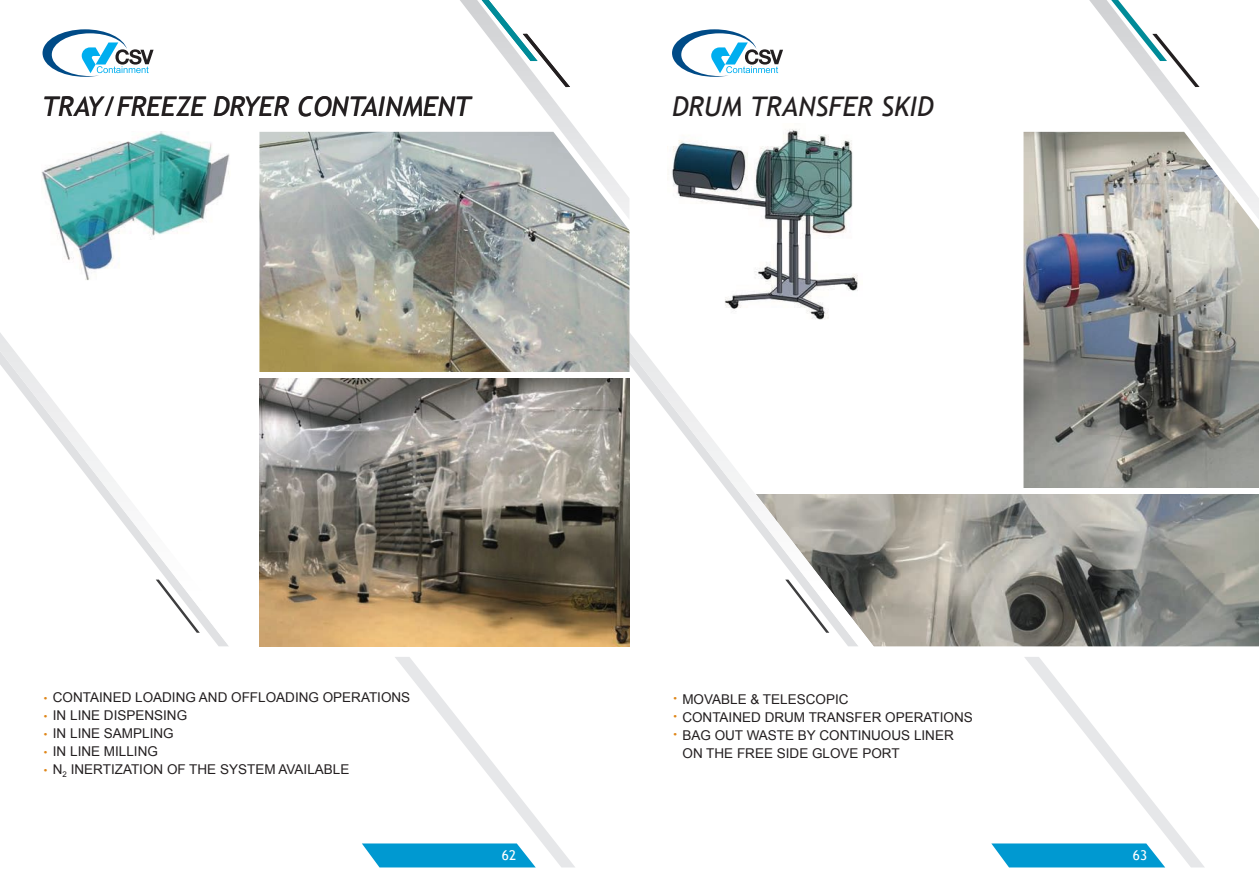
<style>
.page{position:relative;width:1259px;height:893px;background:#fff}
.page>*{position:absolute;margin:0;border:0;box-sizing:border-box;transform-origin:0 0}
.t1{font:italic 27px "Trebuchet MS";color:#231f20}
.t2{font:13.5px/18px "Arial";color:#231f20}
.t3{font:13.5px "Trebuchet MS";color:#fff}
.s1{font-family:"Trebuchet MS";font-size:18px;color:#df8619}
</style>
<div class="page">
<img style="left:1023px;top:132px;width:236px;height:356px">
<img style="left:889px;top:494px;width:370px;height:152px">
<img style="left:41px;top:132px;width:189px;height:148px">
<img style="left:671px;top:129px;width:187px;height:187px">
<svg style="left:617px;top:316px;width:272px;height:331px"></svg>
<svg style="left:0;top:333px;width:229px;height:314px"></svg>
<svg style="left:1089px;top:0;width:170px;height:220px"></svg>
<svg style="left:43px;top:29px;width:111px;height:48px"></svg>
<svg style="left:672px;top:29px;width:111px;height:48px"></svg>
<svg style="left:362px;top:657px;width:213px;height:210px"></svg>
<svg style="left:460px;top:0;width:118px;height:132px"></svg>
<svg style="left:991px;top:657px;width:213px;height:210px"></svg>
<img style="left:259px;top:132px;width:370px;height:514px">
<div style="left:246px;top:372px;width:383px;height:5px;background:#fff"></div>
<h1 class="t1" style="left:43px;top:90px;width:430px">TRAY/FREEZE DRYER CONTAINMENT</h1>
<h1 class="t1" style="left:672px;top:90px;width:263px">DRUM TRANSFER SKID</h1>
<p class="t2" style="left:43px;top:688px;width:369px"><span class="s1">·</span> CONTAINED LOADING AND OFFLOADING OPERATIONS <span class="s1">·</span> IN LINE DISPENSING<br><span class="s1">·</span> IN LINE SAMPLING<br><span class="s1">·</span> IN LINE MILLING<br><span class="s1">·</span> N<sub>2</sub> INERTIZATION OF THE SYSTEM AVAILABLE</p>
<p class="t2" style="left:672px;top:690px;width:178px"><span class="s1">·</span> MOVABLE &amp; TELESCOPIC</p>
<p class="t2" style="left:672px;top:708px;width:302px"><span class="s1">·</span> CONTAINED DRUM TRANSFER OPERATIONS</p>
<p class="t2" style="left:672px;top:726px;width:283px"><span class="s1">·</span> BAG OUT WASTE BY CONTINUOUS LINER</p>
<p class="t2" style="left:682px;top:744px;width:219px">ON THE FREE SIDE GLOVE PORT</p>
<p class="t3" style="left:502px;top:847px;width:16px">62</p>
<p class="t3" style="left:1133px;top:847px;width:16px">63</p>
</div>
